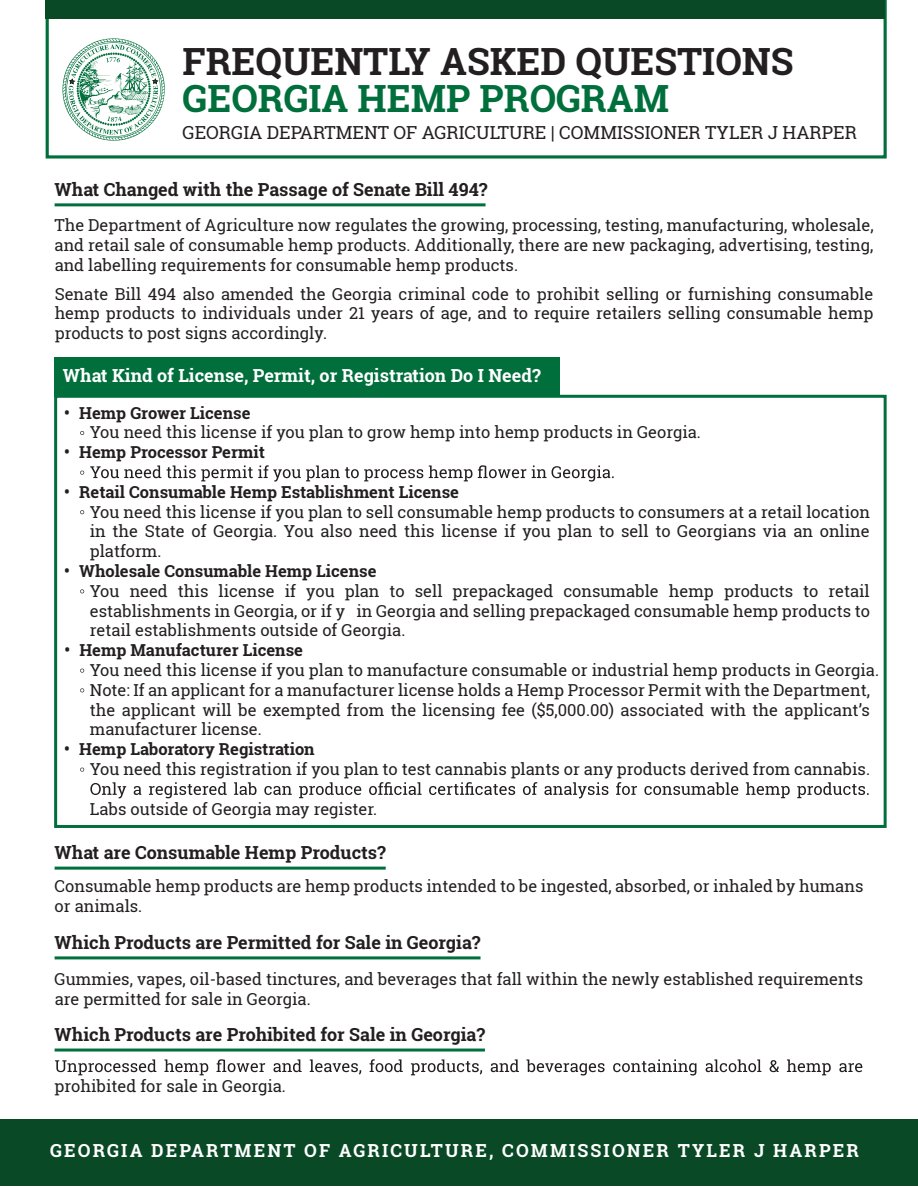
<style>
.page{position:relative;width:918px;height:1188px;background:#fff}
.page>*{position:absolute;margin:0;border:0;box-sizing:border-box;transform-origin:0 0}
.t1{font:700 37.5px "Roboto Slab";color:#231f20}
.t2{font:700 37.5px "Roboto Slab";color:#006f3c}
.t3{font:700 18px "Roboto Slab";color:#231f20}
.t4{font:18px "Roboto Slab";color:#231f20}
.t5{font:700 18px "Roboto Slab";letter-spacing:.12em;color:#fff}
.t6{font:700 18px "Roboto Slab";color:#fff}
.t7{font:16.5px/19.8px "Roboto Slab";color:#231f20;text-align:justify}
.t8{font:700 16.5px "Roboto Slab";color:#231f20}
</style>
<div class="page">
<div style="left:54px;top:357px;width:505px;height:39px;background:#006f3c"></div>
<hr style="left:55px;top:203px;width:431px;height:3px;background:#006f3c">
<div style="left:0;top:1119px;width:918px;height:67px;background:#094925"></div>
<svg style="left:80px;top:431px;width:4px;height:4px"></svg>
<svg style="left:80px;top:471px;width:4px;height:4px"></svg>
<svg style="left:90px;top:465px;width:524px;height:17px"></svg>
<svg style="left:80px;top:510px;width:4px;height:4px"></svg>
<svg style="left:80px;top:589px;width:4px;height:4px"></svg>
<svg style="left:80px;top:669px;width:4px;height:4px"></svg>
<svg style="left:80px;top:688px;width:4px;height:4px"></svg>
<svg style="left:80px;top:768px;width:4px;height:4px"></svg>
<svg style="left:90px;top:782px;width:779px;height:16px"></svg>
<hr style="left:55px;top:867px;width:331px;height:3px;background:#006f3c">
<hr style="left:55px;top:956px;width:426px;height:3px;background:#006f3c">
<svg style="left:55px;top:1059px;width:807px;height:17px"></svg>
<hr style="left:55px;top:1049px;width:430px;height:3px;background:#006f3c">
<div style="left:54px;top:395px;width:833px;height:433px;border:3px solid #006f3c"></div>
<svg style="left:46px;top:0;width:841px;height:159px"></svg>
<div style="left:46px;top:0;width:839px;height:19px;background:#094925"></div>
<h1 class="t1" style="left:183px;top:29px;width:612px">FREQUENTLY ASKED QUESTIONS</h1>
<h1 class="t2" style="left:183px;top:67px;width:488px">GEORGIA HEMP PROGRAM</h1>
<p class="t4" style="left:183px;top:114px;width:676px">GEORGIA DEPARTMENT OF AGRICULTURE | COMMISSIONER TYLER J HARPER</p>
<h1 class="t1" style="left:183px;top:35px;width:612px">FREQUENTLY ASKED QUESTIONS</h1>
<h1 class="t2" style="left:183px;top:73px;width:488px">GEORGIA HEMP PROGRAM</h1>
<p class="t4" style="left:183px;top:120px;width:676px">GEORGIA DEPARTMENT OF AGRICULTURE | COMMISSIONER TYLER J HARPER</p>
<p class="t3" style="left:55px;top:177px;width:434px">What Changed with the Passage of Senate Bill 494?</p>
<p class="t7" style="left:55px;top:215px;width:820px">The Department of Agriculture now regulates the growing, processing, testing, manufacturing, wholesale, and retail sale of consumable hemp products. Additionally, there are new packaging, advertising, testing, and labelling requirements for consumable hemp products.</p>
<p class="t7" style="left:55px;top:284px;width:820px">Senate Bill 494 also amended the Georgia criminal code to prohibit selling or furnishing consumable hemp products to individuals under 21 years of age, and to require retailers selling consumable hemp products to post signs accordingly.</p>
<p class="t6" style="left:63px;top:363px;width:479px">What Kind of License, Permit, or Registration Do I Need?</p>
<p class="t8" style="left:64px;top:401px;width:188px">• Hemp Grower License</p>
<p class="t7" style="left:90px;top:422px;width:613px">You need this license if you plan to grow hemp into hemp products in Georgia.</p>
<p class="t8" style="left:64px;top:441px;width:202px">• Hemp Processor Permit</p>
<p class="t8" style="left:64px;top:481px;width:396px">• Retail Consumable Hemp Establishment License</p>
<p class="t7" style="left:90px;top:502px;width:782px">You need this license if you plan to sell consumable hemp products to consumers at a retail location in the State of Georgia. You also need this license if you plan to sell to Georgians via an online platform.</p>
<p class="t8" style="left:64px;top:560px;width:314px">• Wholesale Consumable Hemp License</p>
<p class="t7" style="left:90px;top:581px;width:782px">You need this license if you plan to sell prepackaged consumable hemp products to retail establishments in Georgia, or if y in Georgia and selling prepackaged consumable hemp products to retail establishments outside of Georgia.</p>
<p class="t8" style="left:64px;top:639px;width:240px">• Hemp Manufacturer License</p>
<p class="t7" style="left:90px;top:660px;width:791px;text-align:left">You need this license if you plan to manufacture consumable or industrial hemp products in Georgia.<br>Note: If an applicant for a manufacturer license holds a Hemp Processor Permit with the Department, the applicant will be exempted from the licensing fee ($5,000.00) associated with the applicant’s manufacturer license.</p>
<p class="t8" style="left:64px;top:738px;width:252px">• Hemp Laboratory Registration</p>
<p class="t7" style="left:90px;top:759px;width:782px">You need this registration if you plan to test cannabis plants or any products derived from cannabis.</p>
<p class="t7" style="left:90px;top:799px;width:289px">Labs outside of Georgia may register.</p>
<p class="t3" style="left:55px;top:840px;width:333px">What are Consumable Hemp Products?</p>
<p class="t7" style="left:55px;top:876px;width:810px">Consumable hemp products are hemp products intended to be ingested, absorbed, or inhaled by humans or animals.</p>
<p class="t3" style="left:55px;top:930px;width:427px">Which Products are Permitted for Sale in Georgia?</p>
<p class="t7" style="left:55px;top:969px;width:810px">Gummies, vapes, oil-based tinctures, and beverages that fall within the newly established requirements are permitted for sale in Georgia.</p>
<p class="t3" style="left:55px;top:1022px;width:432px">Which Products are Prohibited for Sale in Georgia?</p>
<p class="t7" style="left:55px;top:1076px;width:233px">prohibited for sale in Georgia.</p>
<p class="t5" style="left:50px;top:1138px;width:810px">GEORGIA DEPARTMENT OF AGRICULTURE, COMMISSIONER TYLER J HARPER</p>
</div>
